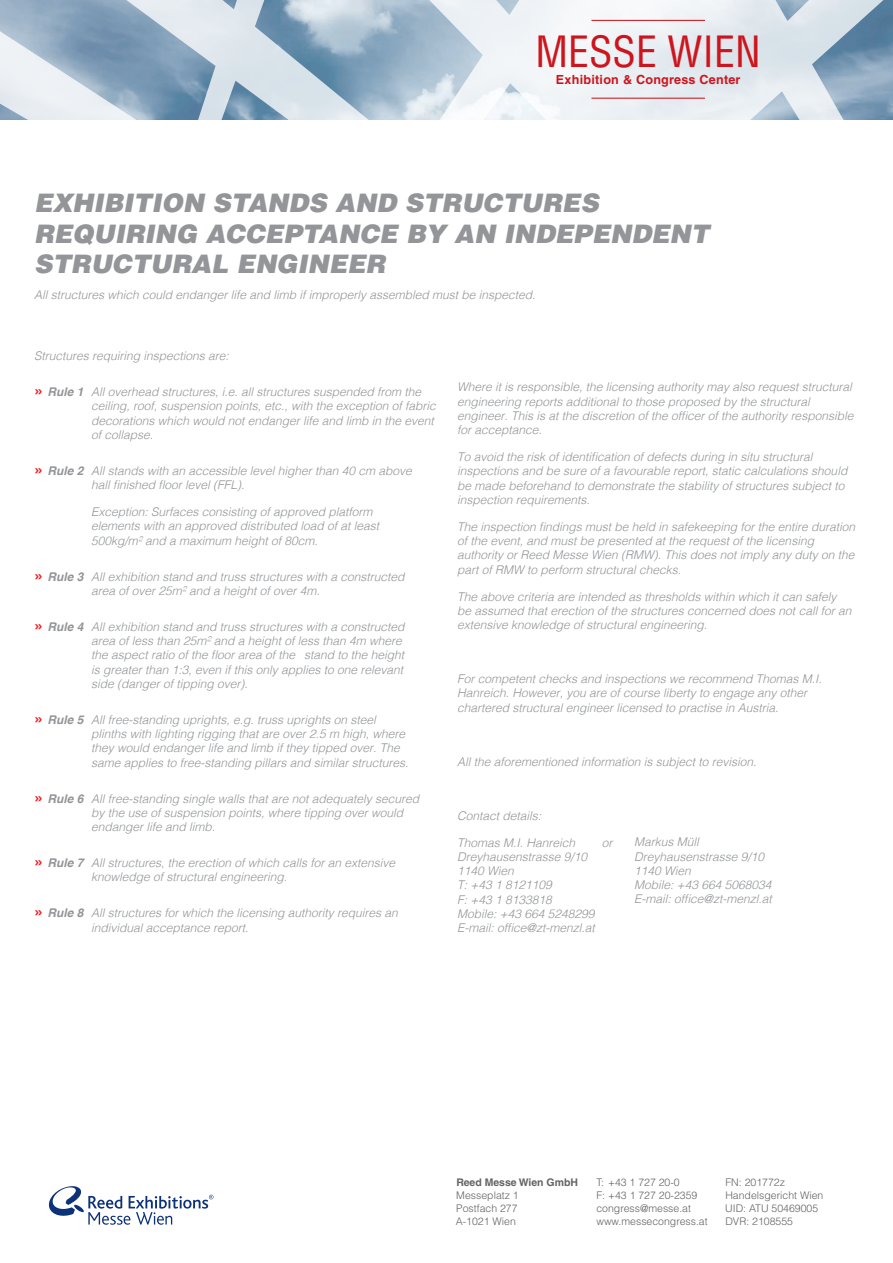
<style>
.page{position:relative;width:893px;height:1263px;background:#fff}
.page>*{position:absolute;margin:0;border:0;box-sizing:border-box;transform-origin:0 0}
.t1{font:condensed 42px "Helvetica LT Std";color:#cd151d}
.t2{font:italic 900 25.5px/30.6px "Helvetica";color:#939598}
.t3{font:700 12.6px "Helvetica LT Std";letter-spacing:.02em;color:#cd151d}
.t4{font:italic 300 12px/14.2px "Helvetica";color:#939598}
.t5{font:300 10.5px/12.8px "Helvetica LT Std";color:#636366}
.t6{font:700 10.5px "Helvetica LT Std";color:#636366}
.s1{font-family:"Trade Gothic";font-weight:700;font-style:normal;font-size:15.75px;color:#ee1d23}
.s2{font-weight:700}
</style>
<div class="page">
<svg style="left:48px;top:1186px;width:165px;height:39px"></svg>
<svg style="left:0;top:0;width:893px;height:119px"></svg>
<hr style="left:591px;top:20px;width:114px;height:1px;background:#cd151d">
<hr style="left:591px;top:98px;width:114px;height:1px;background:#cd151d">
<h1 class="t1" style="left:536px;top:25px;width:227px">MESSE WIEN</h1>
<p class="t3" style="left:556px;top:72px;width:186px">Exhibition &amp; Congress Center</p>
<p class="t2" style="left:34px;top:187px;width:677px">EXHIBITION STANDS AND STRUCTURES<br>REQUIRING ACCEPTANCE BY AN INDEPENDENT<br>STRUCTURAL ENGINEER</p>
<p class="t4" style="left:34px;top:287px;width:503px">All structures which could endanger life and limb if improperly assembled must be inspected.</p>
<p class="t4" style="left:34px;top:348px;width:196px">Structures requiring inspections are:</p>
<p class="t4" style="left:91px;top:384px;width:346px;text-indent:-57px"><span class="s1">»</span> <span class="s2">Rule 1</span> All overhead structures, i.e. all structures suspended from the ceiling, roof, suspension points, etc., with the exception of fabric decorations which would not endanger life and limb in the event of collapse.</p>
<p class="t4" style="left:91px;top:463px;width:322px;text-indent:-57px"><span class="s1">»</span> <span class="s2">Rule 2</span> All stands with an accessible level higher than 40 cm above hall finished floor level (FFL).</p>
<p class="t4" style="left:91px;top:504px;width:290px">Exception: Surfaces consisting of approved platform elements with an approved distributed load of at least<br>500kg/m² and a maximum height of 80cm.</p>
<p class="t4" style="left:91px;top:568px;width:315px;text-indent:-57px"><span class="s1">»</span> <span class="s2">Rule 3</span> All exhibition stand and truss structures with a constructed area of over 25m² and a height of over 4m.</p>
<p class="t4" style="left:91px;top:619px;width:315px;text-indent:-57px"><span class="s1">»</span> <span class="s2">Rule 4</span> All exhibition stand and truss structures with a constructed area of less than 25m² and a height of less than 4m where the aspect ratio of the floor area of the stand to the height is greater than 1:3, even if this only applies to one relevant side (danger of tipping over).</p>
<p class="t4" style="left:91px;top:712px;width:319px;text-indent:-57px"><span class="s1">»</span> <span class="s2">Rule 5</span> All free-standing uprights, e.g. truss uprights on steel plinths with lighting rigging that are over 2.5 m high, where they would endanger life and limb if they tipped over. The same applies to free-standing pillars and similar structures.</p>
<p class="t4" style="left:91px;top:790px;width:330px;text-indent:-57px"><span class="s1">»</span> <span class="s2">Rule 6</span> All free-standing single walls that are not adequately secured by the use of suspension points, where tipping over would endanger life and limb.</p>
<p class="t4" style="left:91px;top:855px;width:306px;text-indent:-57px"><span class="s1">»</span> <span class="s2">Rule 7</span> All structures, the erection of which calls for an extensive knowledge of structural engineering.</p>
<p class="t4" style="left:91px;top:905px;width:308px;text-indent:-57px"><span class="s1">»</span> <span class="s2">Rule 8</span> All structures for which the licensing authority requires an individual acceptance report.</p>
<p class="t4" style="left:457px;top:379px;width:398px">Where it is responsible, the licensing authority may also request structural engineering reports additional to those proposed by the structural engineer. This is at the discretion of the officer of the authority responsible for acceptance.</p>
<p class="t4" style="left:457px;top:449px;width:392px">To avoid the risk of identification of defects during in situ structural inspections and be sure of a favourable report, static calculations should be made beforehand to demonstrate the stability of structures subject to inspection requirements.</p>
<p class="t4" style="left:457px;top:519px;width:400px">The inspection findings must be held in safekeeping for the entire duration of the event, and must be presented at the request of the licensing authority or Reed Messe Wien (RMW). This does not imply any duty on the part of RMW to perform structural checks.</p>
<p class="t4" style="left:457px;top:588px;width:396px">The above criteria are intended as thresholds within which it can safely be assumed that erection of the structures concerned does not call for an extensive knowledge of structural engineering.</p>
<p class="t4" style="left:457px;top:671px;width:366px">For competent checks and inspections we recommend Thomas M.I.<br>Hanreich. However, you are of course liberty to engage any other chartered structural engineer licensed to practise in Austria.</p>
<p class="t4" style="left:457px;top:753px;width:301px">All the aforementioned information is subject to revision.</p>
<p class="t4" style="left:457px;top:807px;width:86px">Contact details:</p>
<p class="t4" style="left:457px;top:834px;width:120px">Thomas M.I. Hanreich</p>
<p class="t4" style="left:602px;top:834px;width:12px">or</p>
<p class="t4" style="left:457px;top:849px;width:132px">Dreyhausenstrasse 9/10</p>
<p class="t4" style="left:457px;top:863px;width:58px">1140 Wien</p>
<p class="t4" style="left:457px;top:877px;width:96px">T: +43 1 8121109</p>
<p class="t4" style="left:457px;top:891px;width:96px">F: +43 1 8133818</p>
<p class="t4" style="left:457px;top:906px;width:139px">Mobile: +43 664 5248299</p>
<p class="t4" style="left:457px;top:920px;width:139px">E-mail: office@zt-menzl.at</p>
<p class="t4" style="left:634px;top:834px;width:66px">Markus Müll</p>
<p class="t4" style="left:634px;top:848px;width:132px">Dreyhausenstrasse 9/10</p>
<p class="t4" style="left:634px;top:863px;width:58px">1140 Wien</p>
<p class="t4" style="left:634px;top:877px;width:139px">Mobile: +43 664 5068034</p>
<p class="t4" style="left:634px;top:891px;width:139px">E-mail: office@zt-menzl.at</p>
<p class="t6" style="left:456px;top:1176px;width:123px">Reed Messe Wien GmbH</p>
<p class="t5" style="left:456px;top:1189px;width:64px;text-align:justify">Messeplatz 1<br>Postfach 277<br>A-1021 Wien</p>
<p class="t5" style="left:596px;top:1176px;width:113px">T: +43 1 727 20-0<br>F: +43 1 727 20-2359 congress@messe.at www.messecongress.at</p>
<p class="t5" style="left:725px;top:1176px;width:100px">FN: 201772z<br>Handelsgericht Wien<br>UID: ATU 50469005<br>DVR: 2108555</p>
</div>
